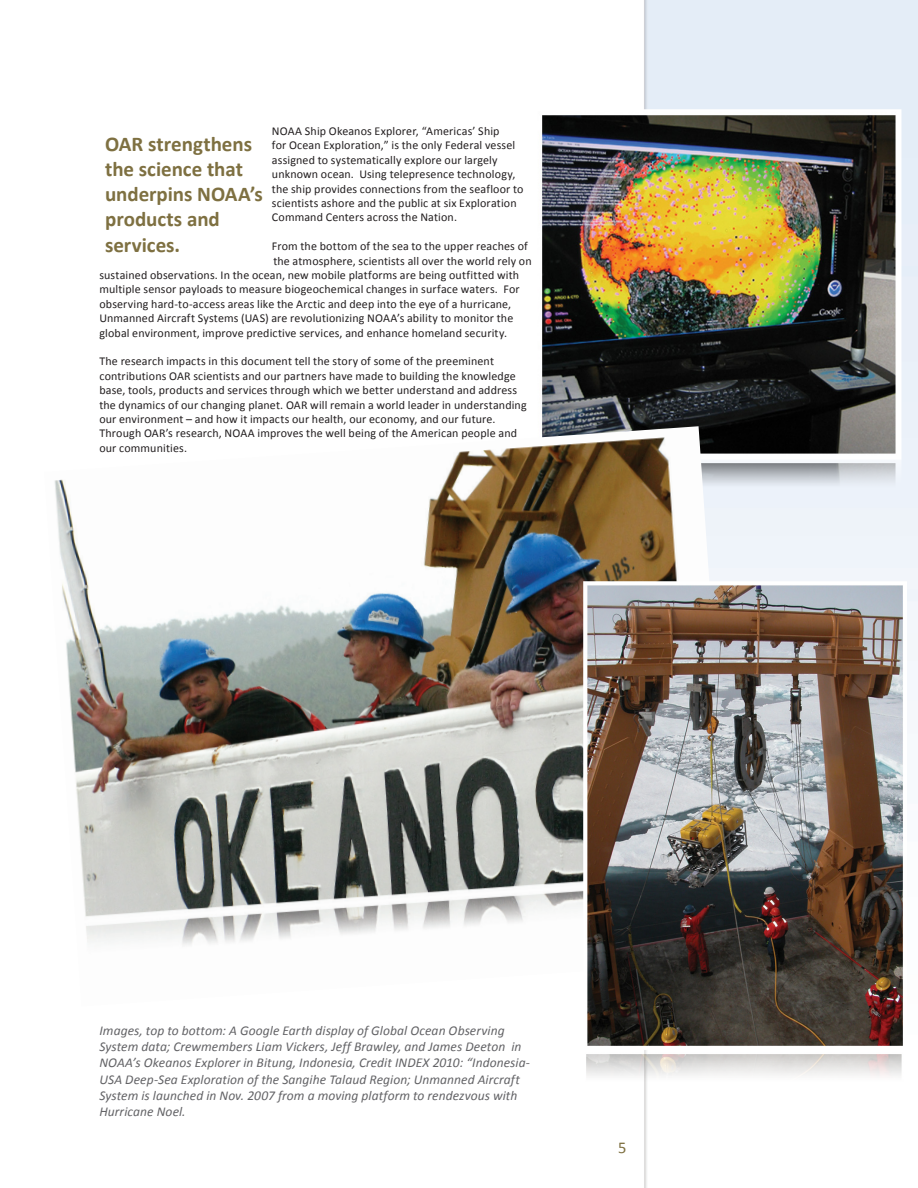
<style>
.page{position:relative;width:918px;height:1188px;background:#fff}
.page>*{position:absolute;margin:0;border:0;box-sizing:border-box;transform-origin:0 0}
.t1{font:700 21px/25.2px "Calibri";color:#7e7041}
.t2{font:16.5px "Calibri";color:#7e7041}
.t3{font:italic 13.5px/16.2px "Calibri";letter-spacing:.005em;color:#636366}
.t4{font:12px/14.4px "Calibri";letter-spacing:.01em;color:#231f20}
</style>
<div class="page">
<img style="left:644px;top:0;width:274px;height:1188px">
<img style="left:542px;top:69px;width:376px;height:489px">
<img style="left:54px;top:426px;width:682px;height:519px">
<img style="left:571px;top:558px;width:347px;height:553px">
<p class="t4" style="left:272px;top:123px;width:253px">NOAA Ship Okeanos Explorer, “Americas’ Ship<br>for Ocean Exploration,” is the only Federal vessel assigned to systematically explore our largely unknown ocean. Using telepresence technology, the ship provides connections from the seafloor to scientists ashore and the public at six Exploration Command Centers across the Nation.</p>
<p class="t4" style="left:272px;top:238px;width:257px">From the bottom of the sea to the upper reaches of</p>
<p class="t4" style="left:273px;top:253px;width:260px">the atmosphere, scientists all over the world rely on</p>
<p class="t4" style="left:99px;top:267px;width:421px">sustained observations. In the ocean, new mobile platforms are being outfitted with</p>
<p class="t4" style="left:99px;top:282px;width:422px">multiple sensor payloads to measure biogeochemical changes in surface waters. For</p>
<p class="t4" style="left:99px;top:296px;width:413px">observing hard-to-access areas like the Arctic and deep into the eye of a hurricane,</p>
<p class="t4" style="left:99px;top:310px;width:415px">Unmanned Aircraft Systems (UAS) are revolutionizing NOAA’s ability to monitor the</p>
<p class="t4" style="left:99px;top:325px;width:409px">global environment, improve predictive services, and enhance homeland security.</p>
<p class="t4" style="left:99px;top:354px;width:429px">The research impacts in this document tell the story of some of the preeminent contributions OAR scientists and our partners have made to building the knowledge base, tools, products and services through which we better understand and address the dynamics of our changing planet. OAR will remain a world leader in understanding our environment – and how it impacts our health, our economy, and our future.<br>Through OAR’s research, NOAA improves the well being of the American people and our communities.</p>
<p class="t1" style="left:105px;top:130px;width:159px">OAR strengthens the science that underpins NOAA’s products and services.</p>
<p class="t3" style="left:99px;top:1022px;width:432px">Images, top to bottom: A Google Earth display of Global Ocean Observing System data; Crewmembers Liam Vickers, Jeff Brawley, and James Deeton in NOAA’s Okeanos Explorer in Bitung, Indonesia, Credit INDEX 2010: “Indonesia-USA Deep-Sea Exploration of the Sangihe Talaud Region; Unmanned Aircraft System is launched in Nov. 2007 from a moving platform to rendezvous with Hurricane Noel.</p>
<p class="t2" style="left:618px;top:1137px;width:10px">5</p>
</div>
